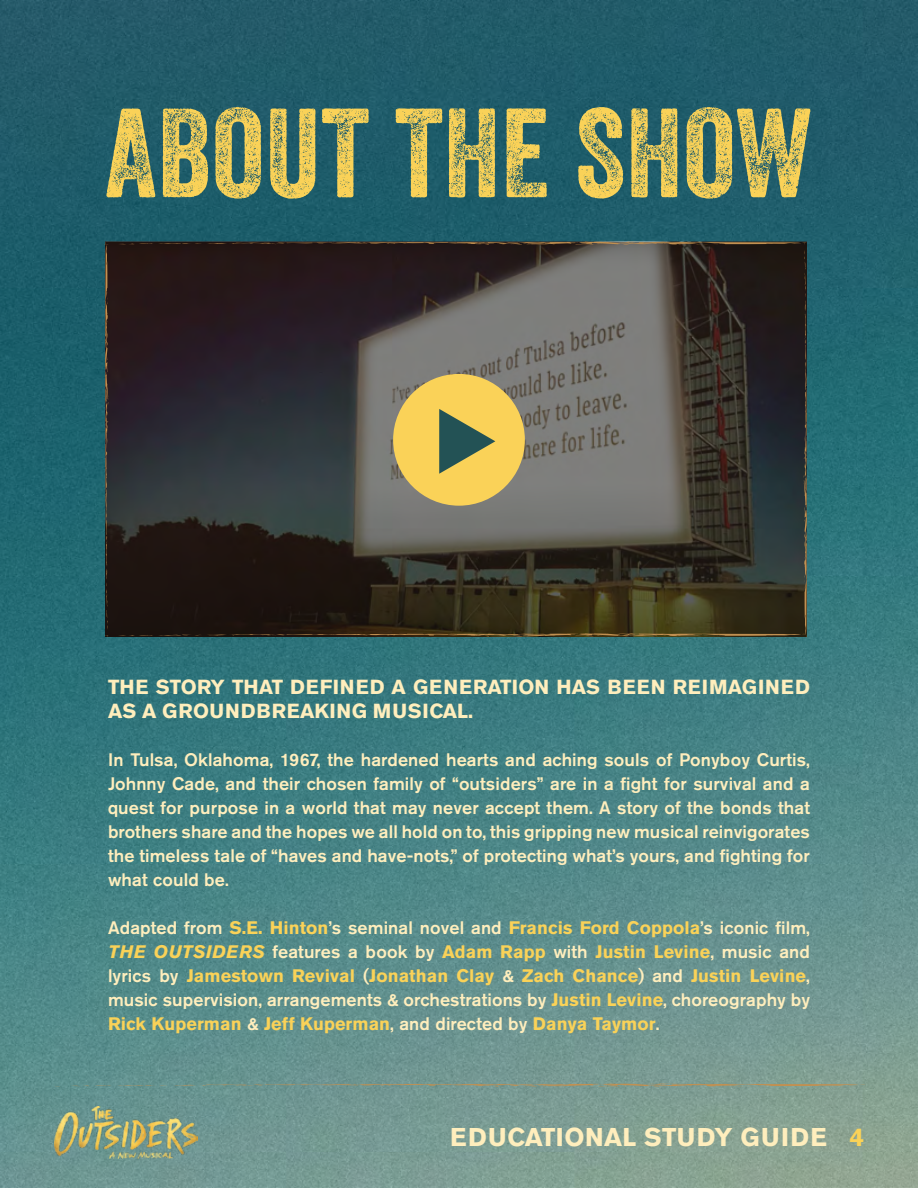
<style>
.page{position:relative;width:918px;height:1188px;background:#fff}
.page>*{position:absolute;margin:0;border:0;box-sizing:border-box;transform-origin:0 0}
.t1{font:122.55px "Veneer Two";letter-spacing:.005em;color:#fad258}
.t2{font:700 25.5px "Akzidenz Grotesk Std";letter-spacing:.025em;color:#ffeebd}
.t3{font:700 20.25px/24px "Akzidenz Grotesk Std";letter-spacing:.035em;color:#ffeebd}
.t4{font:500 18px/24px "Akzidenz Grotesk Std";letter-spacing:.005em;color:#ffeebd;text-align:justify}
.s1{font-weight:700;color:#fad258}
.s2{font-weight:700;font-style:italic;color:#fad258}
.s3{color:#fad258}
</style>
<div class="page">
<img style="left:0;top:0;width:918px;height:1188px">
<img style="left:54px;top:1106px;width:144px;height:53px">
<svg style="left:53px;top:1084px;width:813px;height:3px;background:#86957f"></svg>
<svg style="left:103px;top:241px;width:704px;height:397px;background:#48433a"></svg>
<h1 class="t1" style="left:105px;top:78px;width:708px">ABOUT THE SHOW</h1>
<p class="t3" style="left:108px;top:675px;width:703px">THE STORY THAT DEFINED A GENERATION HAS BEEN REIMAGINED<br>AS A GROUNDBREAKING MUSICAL.</p>
<p class="t4" style="left:108px;top:747px;width:704px">In Tulsa, Oklahoma, 1967, the hardened hearts and aching souls of Ponyboy Curtis, Johnny Cade, and their chosen family of “outsiders” are in a fight for survival and a quest for purpose in a world that may never accept them. A story of the bonds that brothers share and the hopes we all hold on to, this gripping new musical reinvigorates the timeless tale of “haves and have-nots,” of protecting what’s yours, and fighting for what could be.</p>
<p class="t4" style="left:108px;top:915px;width:704px">Adapted from <span class="s1">S.E. Hinton</span>’s seminal novel and <span class="s1">Francis Ford Coppola</span>’s iconic film, <span class="s2">THE OUTSIDERS</span> features a book by <span class="s1">Adam Rapp</span> with <span class="s1">Justin Levine</span>, music and lyrics by <span class="s1">Jamestown Revival</span> (<span class="s1">Jonathan Clay</span> &amp; <span class="s1">Zach Chance</span>) and <span class="s1">Justin Levine</span>, music supervision, arrangements &amp; orchestrations by <span class="s1">Justin Levine</span>, choreography by <span class="s1">Rick Kuperman</span> &amp; <span class="s1">Jeff Kuperman</span>, and directed by <span class="s1">Danya Taymor</span>.</p>
<h2 class="t2" style="left:450px;top:1122px;width:415px">EDUCATIONAL STUDY GUIDE <span class="s3">4</span></h2>
</div>
